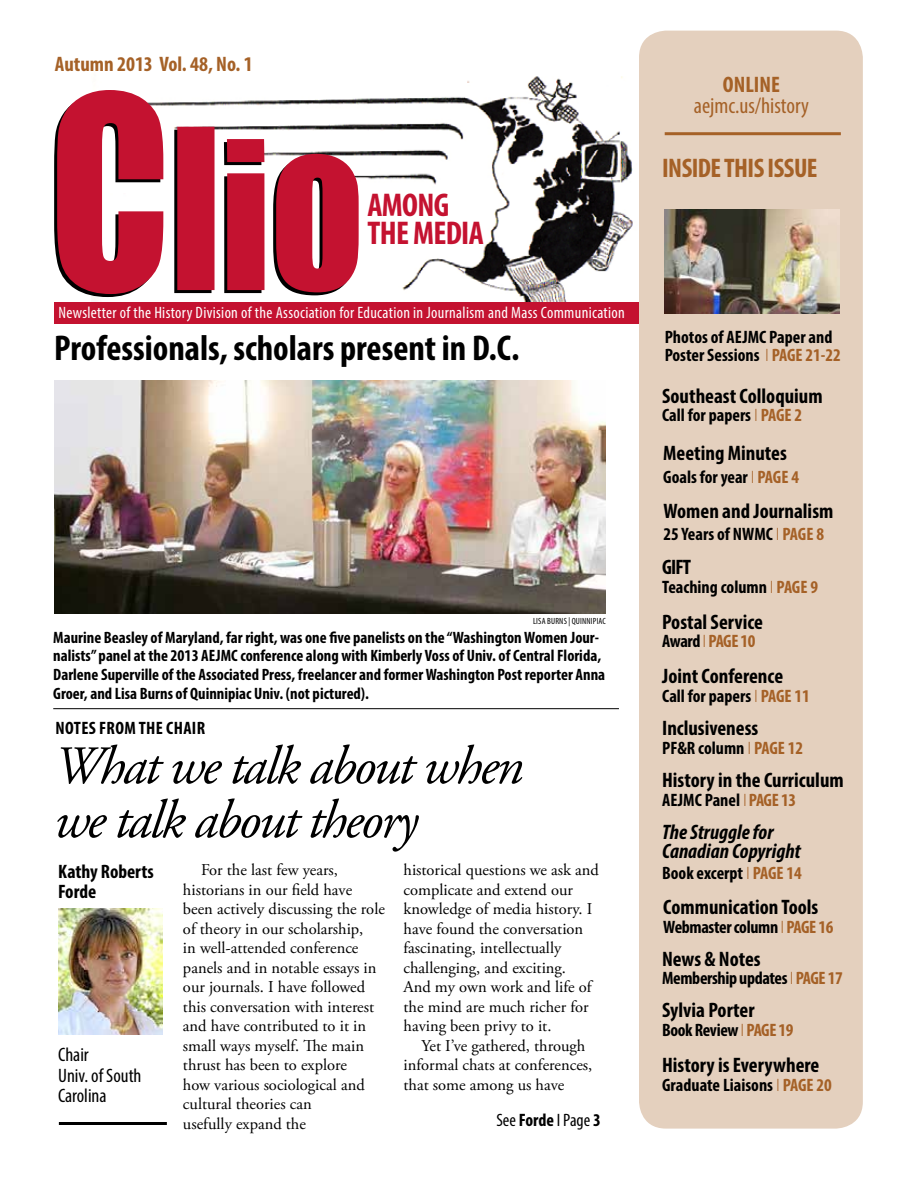
<style>
.page{position:relative;width:918px;height:1188px;background:#fff}
.page>*{position:absolute;margin:0;border:0;box-sizing:border-box;transform-origin:0 0}
.t1{font:italic 54px/54px "Adobe Garamond Pro";letter-spacing:-.04em;color:#000}
.t2{font:700 condensed 36px "Myriad Pro";color:#000}
.t3{font:700 condensed 33px/27.6px "Myriad Pro";letter-spacing:-.02em;color:#c41230}
.t4{font:700 condensed 27px "Myriad Pro";letter-spacing:-.02em;color:#a56127}
.t5{font:condensed 22.5px "Myriad Pro";color:#a56127}
.t6{font:700 condensed 22.5px "Myriad Pro";color:#a56127}
.t7{font:700 condensed 21px "Myriad Pro";color:#000}
.t8{font:italic 700 condensed 21px/18.6px "Myriad Pro";color:#000}
.t9{font:700 condensed 21px "Myriad Pro";color:#a56127}
.t10{font:condensed 19.5px/20.4px "Myriad Pro";color:#000}
.t11{font:700 condensed 19.5px/20.4px "Myriad Pro";color:#000}
.t12{font:700 condensed 18px/18.6px "Myriad Pro";color:#000}
.t13{font:700 condensed 18px "Myriad Pro";letter-spacing:-.02em;color:#000}
.t14{font:700 condensed 18px "Myriad Pro";letter-spacing:.02em;color:#000}
.t15{font:condensed 18px "Myriad Pro";color:#000}
.t16{font:700 condensed 18px "Myriad Pro";letter-spacing:-.025em;color:#a56127}
.t17{font:16.5px/19.5px "Adobe Garamond Pro";color:#000}
.t18{font:700 condensed 16.5px/18.6px "Myriad Pro";color:#000}
.t19{font:condensed 16.5px "Myriad Pro";letter-spacing:.02em;color:#fff}
.t20{font:condensed 9px "Myriad Pro";letter-spacing:.02em;color:#000}
.s1{font-weight:700}
.s2{font-weight:300;font-stretch:normal;color:#a56127}
.s3{color:#a56127}
.s4{color:#000}
.s5{font-weight:300;font-stretch:normal}
</style>
<div class="page">
<img style="left:92px;top:76px;width:547px;height:227px">
<div style="left:54px;top:303px;width:701px;height:21px;background:#c41230"></div>
<svg style="left:54px;top:127px;width:302px;height:170px"></svg>
<svg style="left:57px;top:90px;width:302px;height:204px;fill:#c41230"></svg>
<div style="left:639px;top:31px;width:224px;height:1098px;background:#e4d0be;border-radius:27px"></div>
<hr style="left:665px;top:132px;width:176px;height:3px;background:#a56127">
<hr style="left:53px;top:708px;width:566px;height:1px;background:#000">
<hr style="left:59px;top:1122px;width:108px;height:3px;background:#000">
<img style="left:58px;top:909px;width:105px;height:125px">
<img style="left:55px;top:380px;width:551px;height:233px">
<img style="left:665px;top:210px;width:175px;height:103px">
<p class="t9" style="left:55px;top:51px;width:199px">Autumn 2013 Vol. 48, No. 1</p>
<h3 class="t3" style="left:368px;top:191px;width:118px">AMONG<br>THE MEDIA</h3>
<p class="t19" style="left:58px;top:303px;width:568px">Newsletter of the History Division of the Association for Education in Journalism and Mass Communication</p>
<h2 class="t2" style="left:54px;top:325px;width:467px">Professionals, scholars present in D.C.</h2>
<p class="t20" style="left:533px;top:616px;width:74px">LISA BURNS | QUINNIPIAC</p>
<p class="t18" style="left:53px;top:628px;width:553px">Maurine Beasley of Maryland, far right, was one five panelists on the “Washington Women Jour&shy;nalists” panel at the 2013 AEJMC conference along with Kimberly Voss of Univ. of Central Florida, Darlene Superville of the Associated Press, freelancer and former Washington Post reporter Anna Groer, and Lisa Burns of Quinnipiac Univ. (not pictured).</p>
<p class="t14" style="left:55px;top:717px;width:151px">NOTES FROM THE CHAIR</p>
<h1 class="t1" style="left:54px;top:740px;width:471px">What we talk about when we talk about theory</h1>
<p class="t11" style="left:58px;top:861px;width:97px">Kathy Roberts<br>Forde</p>
<p class="t17" style="left:183px;top:861px;width:203px;text-indent:18px">For the last few years, historians in our field have been actively discussing the role of theory in our scholarship,<br>in well-attended conference panels and in notable essays in our journals. I have followed this conversation with interest and have contributed to it in small ways myself. The main thrust has been to explore<br>how various sociological and cultural theories can<br>usefully expand the</p>
<p class="t17" style="left:404px;top:861px;width:197px">historical questions we ask and complicate and extend our knowledge of media history. I have found the conversation fascinating, intellectually challenging, and exciting.<br>And my own work and life of the mind are much richer for having been privy to it.</p>
<p class="t17" style="left:404px;top:1036px;width:190px;text-indent:18px">Yet I’ve gathered, through informal chats at conferences, that some among us have</p>
<p class="t15" style="left:496px;top:1110px;width:106px">See <span class="s1">Forde</span> I Page <span class="s1">3</span></p>
<p class="t10" style="left:58px;top:1044px;width:85px">Chair<br>Univ. of South<br>Carolina</p>
<h3 class="t6" style="left:723px;top:71px;width:59px">ONLINE</h3>
<h3 class="t5" style="left:694px;top:92px;width:117px">aejmc.us/history</h3>
<h3 class="t4" style="left:662px;top:151px;width:157px">INSIDE THIS ISSUE</h3>
<p class="t12" style="left:665px;top:327px;width:178px">Photos of AEJMC Paper and<br>Poster Sessions <span class="s2">I</span> <span class="s3">PAGE 21-22</span></p>
<p class="t7" style="left:662px;top:383px;width:162px">Southeast Colloquium</p>
<p class="t7" style="left:663px;top:440px;width:125px">Meeting Minutes</p>
<p class="t7" style="left:663px;top:498px;width:171px">Women and Journalism</p>
<p class="t12" style="left:662px;top:406px;width:142px">Call for papers <span class="s2">I</span> <span class="s3">PAGE 2</span></p>
<p class="t12" style="left:663px;top:467px;width:137px">Goals for year <span class="s2">I</span> <span class="s3">PAGE 4</span></p>
<p class="t12" style="left:663px;top:524px;width:162px">25 Years of NWMC <span class="s2">I</span> <span class="s3">PAGE 8</span></p>
<p class="t7" style="left:662px;top:554px;width:31px">GIFT</p>
<p class="t12" style="left:662px;top:577px;width:157px">Teaching column <span class="s2">I</span> <span class="s3">PAGE 9</span></p>
<p class="t7" style="left:662px;top:609px;width:102px">Postal Service</p>
<p class="t16" style="left:662px;top:630px;width:95px"><span class="s4">Award</span> <span class="s5">I</span> PAGE 10</p>
<p class="t7" style="left:662px;top:663px;width:123px">Joint Conference</p>
<p class="t12" style="left:662px;top:686px;width:149px">Call for papers <span class="s2">I</span> <span class="s3">PAGE 11</span></p>
<p class="t7" style="left:662px;top:715px;width:98px">Inclusiveness</p>
<p class="t12" style="left:662px;top:738px;width:143px">PF&amp;R column <span class="s2">I</span> <span class="s3">PAGE 12</span></p>
<p class="t7" style="left:662px;top:767px;width:183px">History in the Curriculum</p>
<p class="t12" style="left:662px;top:790px;width:135px">AEJMC Panel <span class="s2">I</span> <span class="s3">PAGE 13</span></p>
<p class="t8" style="left:662px;top:822px;width:140px">The Struggle for<br>Canadian Copyright</p>
<p class="t12" style="left:662px;top:863px;width:141px">Book excerpt <span class="s2">I</span> <span class="s3">PAGE 14</span></p>
<p class="t7" style="left:663px;top:894px;width:157px">Communication Tools</p>
<p class="t13" style="left:663px;top:916px;width:172px">Webmaster column <span class="s2">I</span> <span class="s3">PAGE 16</span></p>
<p class="t7" style="left:662px;top:946px;width:100px">News &amp; Notes</p>
<p class="t13" style="left:662px;top:967px;width:182px">Membership updates <span class="s2">I</span> <span class="s3">PAGE 17</span></p>
<p class="t7" style="left:662px;top:997px;width:94px">Sylvia Porter</p>
<p class="t13" style="left:662px;top:1019px;width:133px">Book Review <span class="s2">I</span> <span class="s3">PAGE 19</span></p>
<p class="t7" style="left:662px;top:1052px;width:159px">History is Everywhere</p>
<p class="t12" style="left:662px;top:1075px;width:171px">Graduate Liaisons <span class="s2">I</span> <span class="s3">PAGE 20</span></p>
</div>
